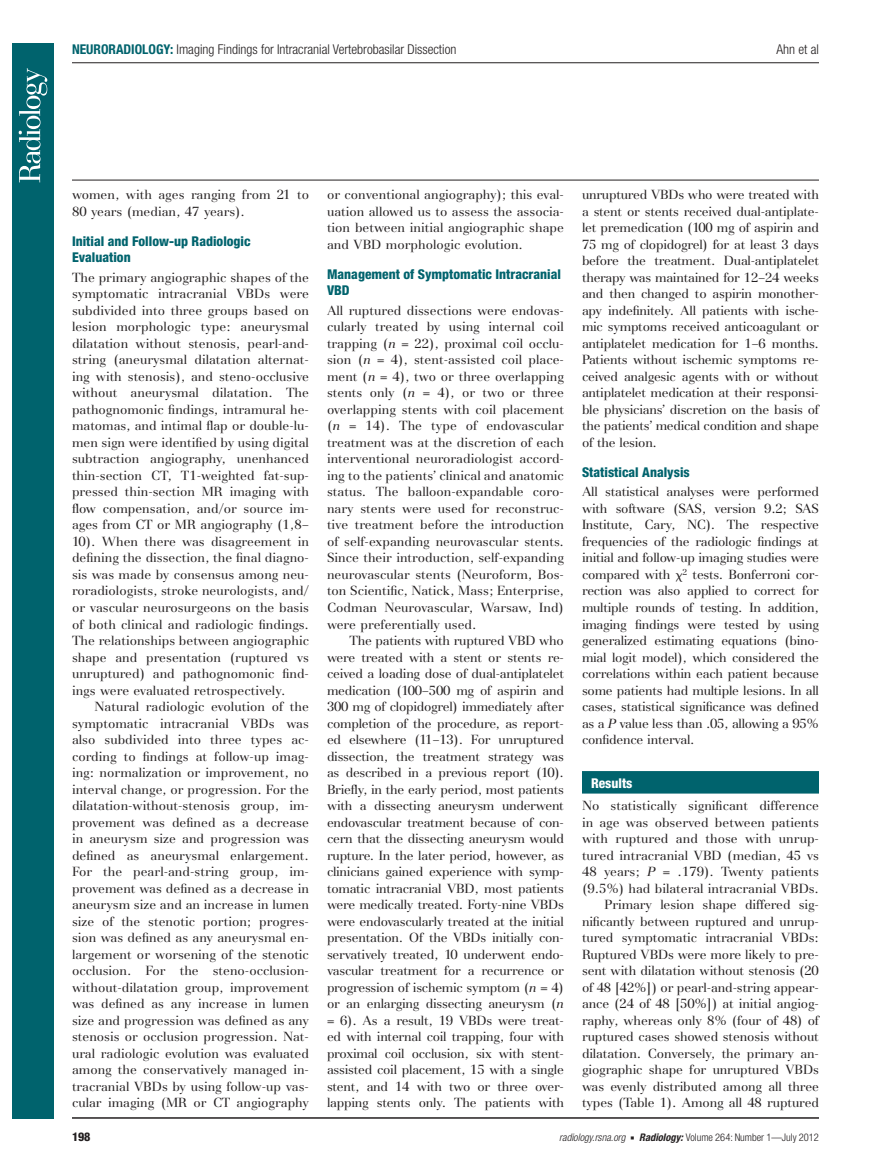
<style>
.page{position:relative;width:891px;height:1175px;background:#fff}
.page>*{position:absolute;margin:0;border:0;box-sizing:border-box;transform-origin:0 0}
.t1{font:800 condensed 13.5px/16.5px "Helvetica Neue";color:#00636d}
.t2{font:300 condensed 13.5px "Helvetica Neue";color:#231f20}
.t3{font:800 condensed 13.5px "Helvetica Neue";color:#fff}
.t4{font:13.2px/16.5px "AT Basilia";letter-spacing:-.01em;color:#231f20;text-align:justify}
.t5{font:800 condensed 12px "Helvetica Neue";color:#231f20}
.t6{font:300 condensed 10.5px "Helvetica Neue";color:#231f20}
.s1{font-weight:700;color:#00636d}
.s2{font-style:italic}
.s3{font-family:"Universal Greekwith Math Pi"}
.s4{font-family:"Universal Newswith Comm Pi";font-weight:400;font-stretch:normal;font-size:6px}
.s5{font-weight:700;font-style:italic}
</style>
<div class="page">
<div style="left:12px;top:43px;width:42px;height:1075px;background:#00636d"></div>
<svg style="left:19px;top:68px;width:28px;height:114px"></svg>
<hr style="left:72px;top:180px;width:747px;height:1px;background:#231f20">
<hr style="left:72px;top:1117px;width:747px;height:1px;background:#231f20">
<hr style="left:72px;top:62px;width:747px;height:1px;background:#231f20">
<div style="left:582px;top:771px;width:237px;height:22px;background:#00636d"></div>
<p class="t2" style="left:72px;top:41px;width:386px"><span class="s1">NEURORADIOLOGY:</span> Imaging Findings for Intracranial Vertebrobasilar Dissection</p>
<p class="t2" style="left:777px;top:41px;width:44px">Ahn et al</p>
<p class="t4" style="left:72px;top:187px;width:239px">women, with ages ranging from 21 to<br>80 years (median, 47 years).</p>
<p class="t1" style="left:72px;top:232px;width:180px">Initial and Follow-up Radiologic<br>Evaluation</p>
<p class="t4" style="left:72px;top:269px;width:239px">The primary angiographic shapes of the symptomatic intracranial VBDs were subdivided into three groups based on lesion morphologic type: aneurysmal dilatation without stenosis, pearl-and&shy;string (aneurysmal dilatation alternat&shy;ing with stenosis), and steno-occlusive without aneurysmal dilatation. The pathognomonic findings, intramural he&shy;matomas, and intimal flap or double-lu&shy;men sign were identified by using digital subtraction angiography, unenhanced thin-section CT, T1-weighted fat-sup&shy;pressed thin-section MR imaging with flow compensation, and/or source im&shy;ages from CT or MR angiography (1,8– 10). When there was disagreement in defining the dissection, the final diagno&shy;sis was made by consensus among neu&shy;roradiologists, stroke neurologists, and/ or vascular neurosurgeons on the basis of both clinical and radiologic findings.<br>The relationships between angiographic shape and presentation (ruptured vs unruptured) and pathognomonic find&shy;ings were evaluated retrospectively.</p>
<p class="t4" style="left:72px;top:698px;width:239px;text-indent:23px">Natural radiologic evolution of the symptomatic intracranial VBDs was also subdivided into three types ac&shy;cording to findings at follow-up imag&shy;ing: normalization or improvement, no interval change, or progression. For the dilatation-without-stenosis group, im&shy;provement was defined as a decrease in aneurysm size and progression was defined as aneurysmal enlargement.<br>For the pearl-and-string group, im&shy;provement was defined as a decrease in aneurysm size and an increase in lumen size of the stenotic portion; progres&shy;sion was defined as any aneurysmal en&shy;largement or worsening of the stenotic occlusion. For the steno-occlusion&shy;without-dilatation group, improvement was defined as any increase in lumen size and progression was defined as any stenosis or occlusion progression. Nat&shy;ural radiologic evolution was evaluated among the conservatively managed in&shy;tracranial VBDs by using follow-up vas&shy;cular imaging (MR or CT angiography</p>
<p class="t4" style="left:327px;top:187px;width:239px">or conventional angiography); this eval&shy;uation allowed us to assess the associa&shy;tion between initial angiographic shape and VBD morphologic evolution.</p>
<p class="t1" style="left:327px;top:265px;width:235px">Management of Symptomatic Intracranial<br>VBD</p>
<p class="t4" style="left:327px;top:302px;width:239px">All ruptured dissections were endovas&shy;cularly treated by using internal coil trapping (<span class="s2">n</span> = 22), proximal coil occlu&shy;sion (<span class="s2">n</span> = 4), stent-assisted coil place&shy;ment (<span class="s2">n</span> = 4), two or three overlapping stents only (<span class="s2">n</span> = 4), or two or three overlapping stents with coil placement (<span class="s2">n</span> = 14). The type of endovascular treatment was at the discretion of each interventional neuroradiologist accord&shy;ing to the patients’ clinical and anatomic status. The balloon-expandable coro&shy;nary stents were used for reconstruc&shy;tive treatment before the introduction of self-expanding neurovascular stents.<br>Since their introduction, self-expanding neurovascular stents (Neuroform, Bos&shy;ton Scientific, Natick, Mass; Enterprise, Codman Neurovascular, Warsaw, Ind) were preferentially used.</p>
<p class="t4" style="left:327px;top:632px;width:239px;text-indent:23px">The patients with ruptured VBD who were treated with a stent or stents re&shy;ceived a loading dose of dual-antiplatelet medication (100–500 mg of aspirin and 300 mg of clopidogrel) immediately after completion of the procedure, as report&shy;ed elsewhere (11–13). For unruptured dissection, the treatment strategy was as described in a previous report (10).<br>Briefly, in the early period, most patients with a dissecting aneurysm underwent endovascular treatment because of con&shy;cern that the dissecting aneurysm would rupture. In the later period, however, as clinicians gained experience with symp&shy;tomatic intracranial VBD, most patients were medically treated. Forty-nine VBDs were endovascularly treated at the initial presentation. Of the VBDs initially con&shy;servatively treated, 10 underwent endo&shy;vascular treatment for a recurrence or progression of ischemic symptom (<span class="s2">n</span> = 4) or an enlarging dissecting aneurysm (<span class="s2">n </span>= 6). As a result, 19 VBDs were treat&shy;ed with internal coil trapping, four with proximal coil occlusion, six with stent&shy;assisted coil placement, 15 with a single stent, and 14 with two or three over&shy;lapping stents only. The patients with</p>
<p class="t4" style="left:582px;top:187px;width:239px">unruptured VBDs who were treated with a stent or stents received dual-antiplate&shy;let premedication (100 mg of aspirin and 75 mg of clopidogrel) for at least 3 days before the treatment. Dual-antiplatelet therapy was maintained for 12–24 weeks and then changed to aspirin monother&shy;apy indefinitely. All patients with ische&shy;mic symptoms received anticoagulant or antiplatelet medication for 1–6 months.<br>Patients without ischemic symptoms re&shy;ceived analgesic agents with or without antiplatelet medication at their responsi&shy;ble physicians’ discretion on the basis of the patients’ medical condition and shape of the lesion.</p>
<p class="t1" style="left:582px;top:463px;width:109px">Statistical Analysis</p>
<p class="t4" style="left:582px;top:484px;width:239px">All statistical analyses were performed with software (SAS, version 9.2; SAS Institute, Cary, NC). The respective frequencies of the radiologic findings at initial and follow-up imaging studies were compared with <span class="s3">x</span><sup>2</sup> tests. Bonferroni cor&shy;rection was also applied to correct for multiple rounds of testing. In addition, imaging findings were tested by using generalized estimating equations (bino&shy;mial logit model), which considered the correlations within each patient because some patients had multiple lesions. In all cases, statistical significance was defined as a <span class="s2">P</span> value less than .05, allowing a 95% confidence interval.</p>
<p class="t3" style="left:591px;top:774px;width:43px">Results</p>
<p class="t4" style="left:582px;top:797px;width:239px;text-align:right">No statistically significant difference in age was observed between patients with ruptured and those with unrup&shy;tured intracranial VBD (median, 45 vs 48 years; <span class="s2">P</span> = .179). Twenty patients (9.5%) had bilateral intracranial VBDs.<br>Primary lesion shape differed sig&shy;nificantly between ruptured and unrup&shy;tured symptomatic intracranial VBDs:<br>Ruptured VBDs were more likely to pre&shy;sent with dilatation without stenosis (20 of 48 [42%]) or pearl-and-string appear&shy;ance (24 of 48 [50%]) at initial angiog&shy;raphy, whereas only 8% (four of 48) of ruptured cases showed stenosis without dilatation. Conversely, the primary an&shy;giographic shape for unruptured VBDs was evenly distributed among all three types (Table 1). Among all 48 ruptured</p>
<p class="t5" style="left:72px;top:1128px;width:20px">198</p>
<p class="t6" style="left:559px;top:1130px;width:261px"><span class="s2">radiology.rsna.org</span> <span class="s4">n</span> <span class="s5">Radiology:</span> Volume 264: Number 1—July 2012</p>
</div>
